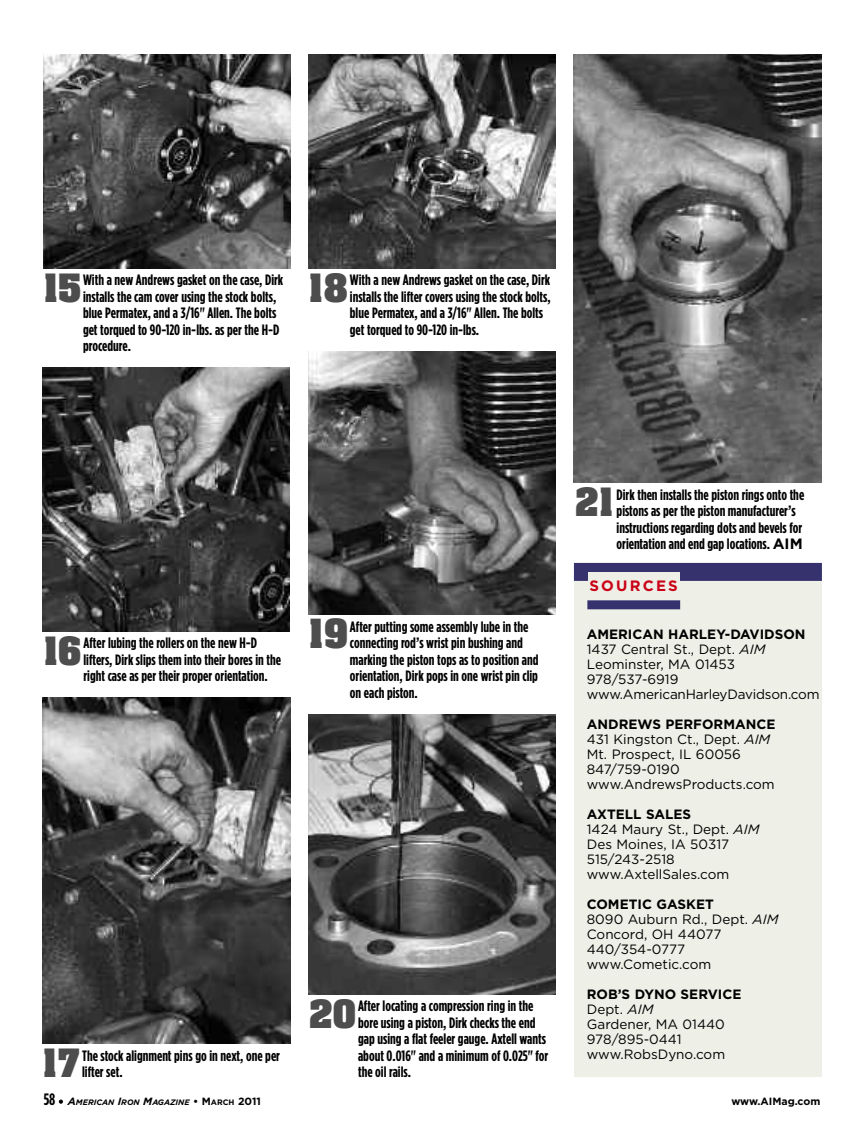
<style>
.page{position:relative;width:864px;height:1134px;background:#fff}
.page>*{position:absolute;margin:0;border:0;box-sizing:border-box;transform-origin:0 0}
.t1{font:700 34.2px "Aachen";color:#4d4d4d}
.t2{font:700 33.15px "Aachen";color:#4d4d4d}
.t3{font:700 15px/16.5px "Gotham Condensed";color:#000}
.t4{font:700 15px "Gotham";letter-spacing:.145em;color:#ca0016}
.t5{font:13.5px/15px "Gotham";color:#000}
.t6{font:700 10.5px "Gotham";color:#000}
.t7{font:italic 700 7.8px "Gotham";color:#000}
.s1{font-family:"Gotham"}
.s2{font-weight:700}
.s3{font-style:italic}
.s4{font-family:"Gotham Condensed";font-style:normal;font-size:16.5px}
.s5{font-style:normal;font-size:10.5px}
.s6{font-size:10.5px}
.s7{font-style:normal}
</style>
<div class="page">
<img style="left:574px;top:54px;width:248px;height:429px">
<div style="left:574px;top:579px;width:248px;height:498px;background:#eeefe6"></div>
<div style="left:574px;top:563px;width:248px;height:18px;background:#36326d"></div>
<div style="left:588px;top:572px;width:92px;height:27px;background:#eeefe6"></div>
<div style="left:587px;top:600px;width:93px;height:9px;background:#36326d"></div>
<img style="left:308px;top:714px;width:248px;height:280px">
<img style="left:43px;top:54px;width:247px;height:214px">
<img style="left:43px;top:368px;width:247px;height:264px">
<img style="left:42px;top:698px;width:248px;height:346px">
<img style="left:308px;top:54px;width:247px;height:215px">
<img style="left:308px;top:351px;width:248px;height:264px">
<h2 class="t2" style="left:43px;top:271px;width:39px">15</h2>
<p class="t3" style="left:83px;top:272px;width:202px">With a new Andrews gasket on the case, Dirk installs the cam cover using the stock bolts, blue Permatex, and a 3/16" Allen. The bolts get torqued to 90-120 in-lbs. as per the H-D procedure.</p>
<h2 class="t2" style="left:308px;top:271px;width:41px">18</h2>
<p class="t3" style="left:350px;top:272px;width:202px">With a new Andrews gasket on the case, Dirk installs the lifter covers using the stock bolts, blue Permatex, and a 3/16" Allen. The bolts get torqued to 90-120 in-lbs.</p>
<h2 class="t2" style="left:43px;top:634px;width:39px">16</h2>
<p class="t3" style="left:84px;top:635px;width:199px">After lubing the rollers on the new H-D lifters, Dirk slips them into their bores in the right case as per their proper orientation.</p>
<h2 class="t2" style="left:43px;top:1046px;width:39px">17</h2>
<p class="t3" style="left:82px;top:1047px;width:199px">The stock alignment pins go in next, one per lifter set.</p>
<h1 class="t1" style="left:309px;top:616px;width:41px">19</h1>
<p class="t3" style="left:350px;top:618px;width:190px">After putting some assembly lube in the connecting rod’s wrist pin bushing and marking the piston tops as to position and orientation, Dirk pops in one wrist pin clip on each piston.</p>
<h2 class="t2" style="left:309px;top:997px;width:48px">20</h2>
<p class="t3" style="left:358px;top:998px;width:192px">After locating a compression ring in the bore using a piston, Dirk checks the end gap using a flat feeler gauge. Axtell wants about 0.016" and a minimum of 0.025" for the oil rails.</p>
<h2 class="t2" style="left:575px;top:485px;width:41px">21</h2>
<p class="t3" style="left:617px;top:486px;width:189px">Dirk then installs the piston rings onto the pistons as per the piston manufacturer’s instructions regarding dots and bevels for orientation and end gap locations. <span class="s1">AIM</span></p>
<p class="t4" style="left:590px;top:578px;width:90px">SOURCES</p>
<p class="t5" style="left:587px;top:627px;width:234px"><span class="s2">AMERICAN HARLEY-DAVIDSON<br></span>1437 Central St., Dept. <span class="s3">AIM<br></span>Leominster, MA 01453<br>978/537-6919 www.AmericanHarleyDavidson.com</p>
<p class="t5" style="left:587px;top:717px;width:190px"><span class="s2">ANDREWS PERFORMANCE<br></span>431 Kingston Ct., Dept. <span class="s3">AIM<br></span>Mt. Prospect, IL 60056<br>847/759-0190 www.AndrewsProducts.com</p>
<p class="t5" style="left:587px;top:807px;width:174px"><span class="s2">AXTELL SALES<br></span>1424 Maury St., Dept. <span class="s3">AIM<br></span>Des Moines, IA 50317<br>515/243-2518 www.AxtellSales.com</p>
<p class="t5" style="left:587px;top:897px;width:193px"><span class="s2">COMETIC GASKET<br></span>8090 Auburn Rd., Dept. <span class="s3">AIM<br></span>Concord, OH 44077<br>440/354-0777 www.Cometic.com</p>
<p class="t5" style="left:587px;top:987px;width:156px"><span class="s2">ROB’S DYNO SERVICE<br></span>Dept. <span class="s3">AIM<br></span>Gardener, MA 01440<br>978/895-0441 www.RobsDyno.com</p>
<p class="t7" style="left:44px;top:1098px;width:219px"><span class="s4">58</span> <span class="s5">•</span> <span class="s6">A</span>MERICAN <span class="s6">I</span>RON <span class="s6">M</span>AGAZINE <span class="s5">• M</span><span class="s7">ARCH</span> <span class="s5">2011</span></p>
<p class="t6" style="left:731px;top:1096px;width:90px">www.AIMag.com</p>
</div>
